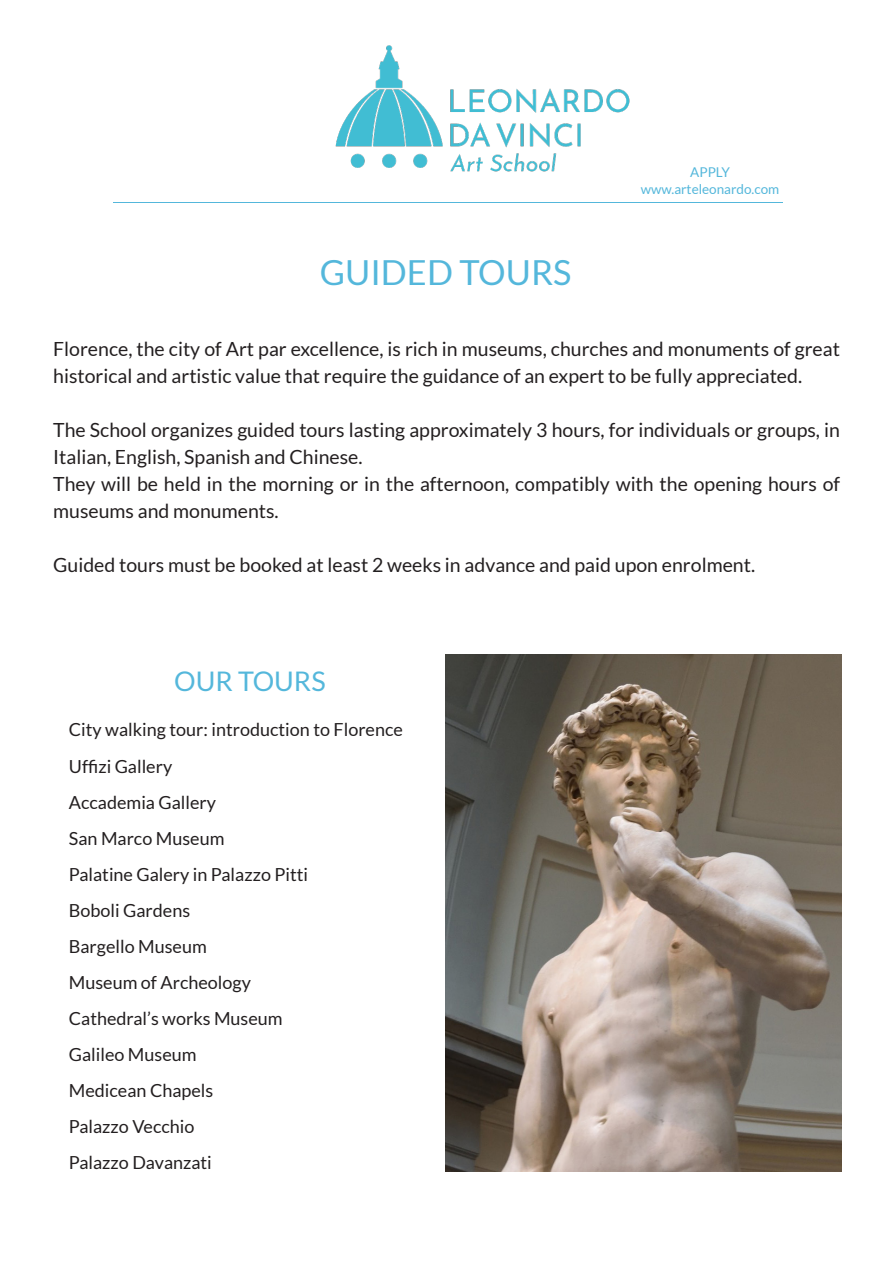
<style>
.page{position:relative;width:893px;height:1263px;background:#fff}
.page>*{position:absolute;margin:0;border:0;box-sizing:border-box;transform-origin:0 0}
.t1{font:34.5px "Lato";color:#54b7db}
.t2{font:27px "Lato";color:#54b7db}
.t3{font:19.5px/27px "Lato";color:#231f20}
.t4{font:18px "Lato";color:#231f20}
.t5{font:13.5px "Lato";color:#54b7db}
</style>
<div class="page">
<img style="left:445px;top:655px;width:396px;height:516px">
<img style="left:335px;top:45px;width:295px;height:127px">
<hr style="left:113px;top:202px;width:669px;height:1px;background:#54b7db">
<p class="t1" style="left:320px;top:254px;width:253px">GUIDED TOURS</p>
<p class="t5" style="left:690px;top:165px;width:41px">APPLY</p>
<p class="t5" style="left:641px;top:181px;width:140px">www.arteleonardo.com</p>
<p class="t3" style="left:53px;top:335px;width:788px">Florence, the city of Art par excellence, is rich in museums, churches and monuments of great historical and artistic value that require the guidance of an expert to be fully appreciated.</p>
<p class="t3" style="left:53px;top:416px;width:788px">The School organizes guided tours lasting approximately 3 hours, for individuals or groups, in<br>Italian, English, Spanish and Chinese.</p>
<p class="t3" style="left:53px;top:470px;width:788px">They will be held in the morning or in the afternoon, compatibly with the opening hours of museums and monuments.</p>
<p class="t3" style="left:53px;top:551px;width:703px">Guided tours must be booked at least 2 weeks in advance and paid upon enrolment.</p>
<p class="t2" style="left:174px;top:666px;width:153px">OUR TOURS</p>
<p class="t4" style="left:69px;top:720px;width:335px">City walking tour: introduction to Florence</p>
<p class="t4" style="left:69px;top:756px;width:105px">Uffizi Gallery</p>
<p class="t4" style="left:69px;top:792px;width:149px">Accademia Gallery</p>
<p class="t4" style="left:69px;top:828px;width:157px">San Marco Museum</p>
<p class="t4" style="left:69px;top:864px;width:241px">Palatine Galery in Palazzo Pitti</p>
<p class="t4" style="left:69px;top:900px;width:123px">Boboli Gardens</p>
<p class="t4" style="left:69px;top:936px;width:139px">Bargello Museum</p>
<p class="t4" style="left:69px;top:972px;width:183px">Museum of Archeology</p>
<p class="t4" style="left:69px;top:1008px;width:215px">Cathedral’s works Museum</p>
<p class="t4" style="left:69px;top:1044px;width:129px">Galileo Museum</p>
<p class="t4" style="left:69px;top:1080px;width:146px">Medicean Chapels</p>
<p class="t4" style="left:69px;top:1116px;width:127px">Palazzo Vecchio</p>
<p class="t4" style="left:69px;top:1152px;width:145px">Palazzo Davanzati</p>
</div>
